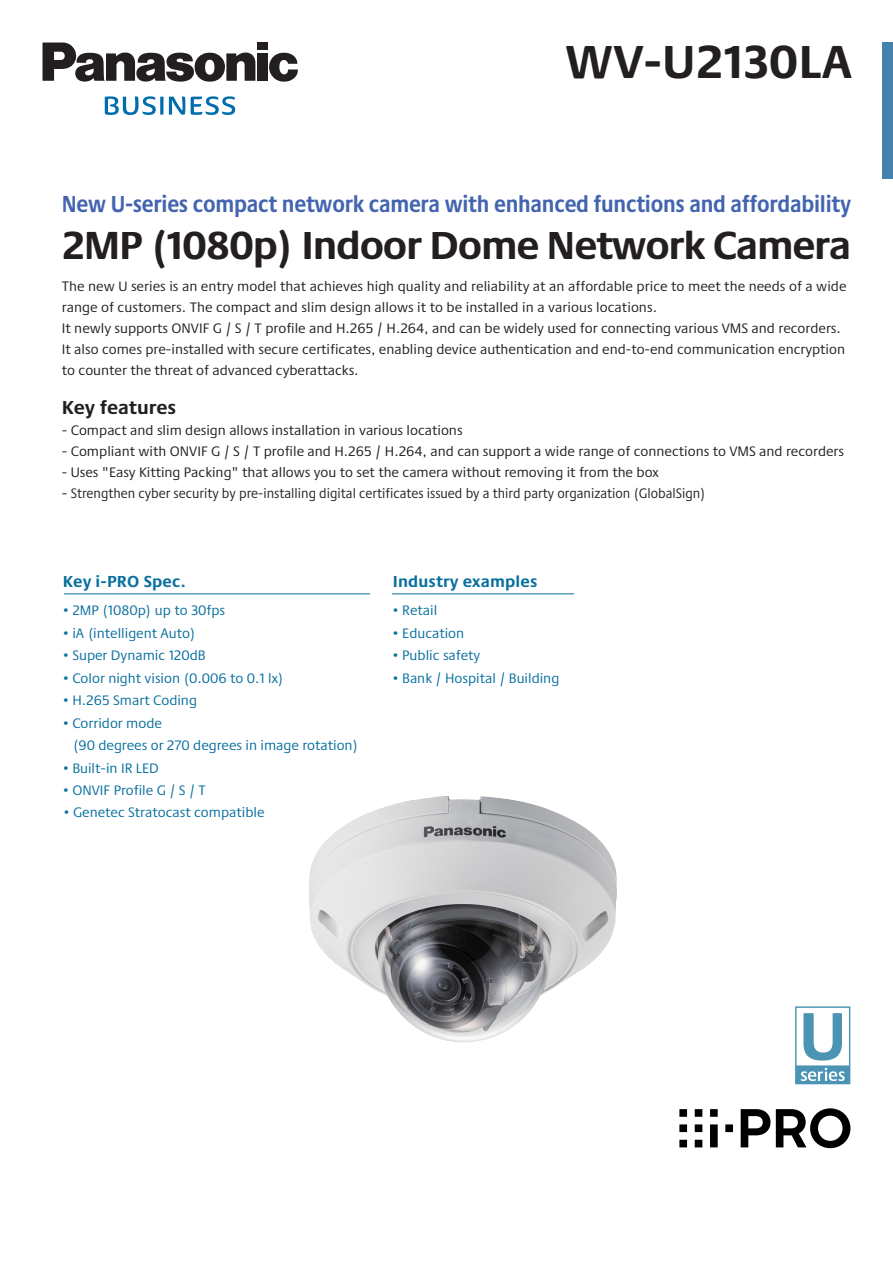
<style>
.page{position:relative;width:893px;height:1263px;background:#fff}
.page>*{position:absolute;margin:0;border:0;box-sizing:border-box;transform-origin:0 0}
.t1{font:700 48px "Praxis Next";color:#231f20}
.t2{font:700 40.5px "Praxis Next";letter-spacing:-.03em;color:#231f20}
.t3{font:700 24px "Praxis Next";letter-spacing:-.01em;color:#4364af;scale:.87 1}
.t4{font:700 19.5px "Praxis Next";color:#231f20}
.t5{font:700 16.5px "Praxis Next";letter-spacing:.01em;color:#086f9e}
.t6{font:14.25px/21px "Praxis Next";color:#231f20}
.t7{font:14.25px/22.5px "Praxis Next";color:#086f9e}
</style>
<div class="page">
<div style="left:882px;top:43px;width:11px;height:136px;background:#4382ac"></div>
<svg style="left:269px;top:52px;width:29px;height:30px"></svg>
<div style="left:258px;top:43px;width:10px;height:7px;background:#231f20"></div>
<div style="left:258px;top:53px;width:10px;height:28px;background:#231f20"></div>
<svg style="left:43px;top:43px;width:212px;height:39px"></svg>
<svg style="left:105px;top:96px;width:58px;height:19px"></svg>
<svg style="left:169px;top:97px;width:16px;height:18px"></svg>
<svg style="left:191px;top:96px;width:44px;height:19px"></svg>
<hr style="left:64px;top:593px;width:306px;height:1px;background:#086f9e">
<hr style="left:392px;top:593px;width:182px;height:1px;background:#086f9e">
<img style="left:309px;top:796px;width:308px;height:247px">
<svg style="left:679px;top:1108px;width:171px;height:40px"></svg>
<svg style="left:795px;top:1006px;width:55px;height:78px"></svg>
<h1 class="t1" style="left:566px;top:24px;width:288px">WV-U2130LA</h1>
<h3 class="t3" style="left:62px;top:185px;width:909px">New U-series compact network camera with enhanced functions and affordability</h3>
<h2 class="t2" style="left:62px;top:213px;width:791px">2MP (1080p) Indoor Dome Network Camera</h2>
<p class="t6" style="left:62px;top:275px;width:786px">The new U series is an entry model that achieves high quality and reliability at an affordable price to meet the needs of a wide range of customers. The compact and slim design allows it to be installed in a various locations.<br>It newly supports ONVIF G / S / T profile and H.265 / H.264, and can be widely used for connecting various VMS and recorders.<br>It also comes pre-installed with secure certificates, enabling device authentication and end-to-end communication encryption to counter the threat of advanced cyberattacks.</p>
<h3 class="t4" style="left:62px;top:392px;width:116px">Key features</h3>
<p class="t6" style="left:62px;top:420px;width:402px">- Compact and slim design allows installation in various locations</p>
<p class="t6" style="left:62px;top:441px;width:784px">- Compliant with ONVIF G / S / T profile and H.265 / H.264, and can support a wide range of connections to VMS and recorders</p>
<p class="t6" style="left:62px;top:462px;width:599px">- Uses "Easy Kitting Packing" that allows you to set the camera without removing it from the box</p>
<p class="t6" style="left:62px;top:483px;width:645px">- Strengthen cyber security by pre-installing digital certificates issued by a third party organization (GlobalSign)</p>
<p class="t5" style="left:63px;top:568px;width:125px">Key i-PRO Spec.</p>
<p class="t7" style="left:63px;top:599px;width:164px">• 2MP (1080p) up to 30fps</p>
<p class="t7" style="left:63px;top:621px;width:134px">• iA (intelligent Auto)</p>
<p class="t7" style="left:63px;top:644px;width:144px">• Super Dynamic 120dB</p>
<p class="t7" style="left:63px;top:666px;width:223px">• Color night vision (0.006 to 0.1 lx)</p>
<p class="t7" style="left:63px;top:689px;width:136px">• H.265 Smart Coding</p>
<p class="t7" style="left:73px;top:711px;width:287px;text-indent:-10px">• Corridor mode<br>(90 degrees or 270 degrees in image rotation)</p>
<p class="t7" style="left:63px;top:756px;width:98px">• Built-in IR LED</p>
<p class="t7" style="left:63px;top:779px;width:145px">• ONVIF Profile G / S / T</p>
<p class="t7" style="left:63px;top:800px;width:203px">• Genetec Stratocast compatible</p>
<p class="t5" style="left:393px;top:568px;width:146px">Industry examples</p>
<p class="t7" style="left:393px;top:599px;width:46px">• Retail</p>
<p class="t7" style="left:393px;top:621px;width:73px">• Education</p>
<p class="t7" style="left:393px;top:644px;width:89px">• Public safety</p>
<p class="t7" style="left:393px;top:666px;width:168px">• Bank / Hospital / Building</p>
</div>
